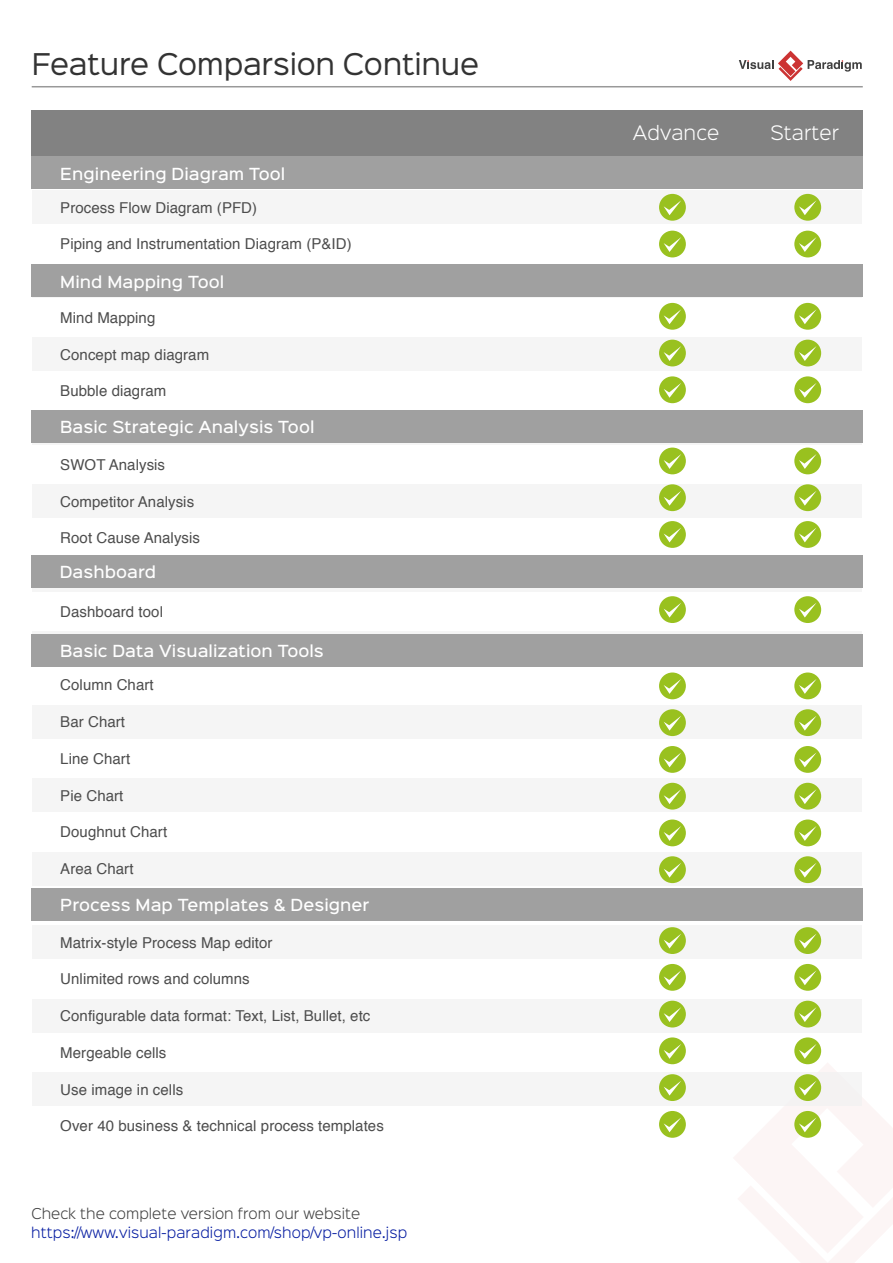
<style>
.page{position:relative;width:893px;height:1263px;background:#fff}
.page>*{position:absolute;margin:0;border:0;box-sizing:border-box;transform-origin:0 0}
.t1{font:27px "Sinkin Sans 400";letter-spacing:-.01em;color:#333}
.t2{font:300 18px "Sinkin Sans 300";letter-spacing:.005em;color:#fff}
.t3{font:15px "Helvetica";letter-spacing:.005em;color:#4d4d4d}
.t4{font:500 15px "Sinkin Sans 500";letter-spacing:.005em;color:#fff}
.t5{font:300 13.5px "Sinkin Sans 300";letter-spacing:.01em;color:#0219a0}
.t6{font:300 13.5px "Sinkin Sans 300";color:#404040}
</style>
<div class="page">
<hr style="left:32px;top:86px;width:831px;height:1px;background:#999">
<svg style="left:739px;top:51px;width:123px;height:30px"></svg>
<div style="left:32px;top:1072px;width:829px;height:34px;background:#f1f1f2"></div>
<div style="left:32px;top:999px;width:829px;height:33px;background:#f1f1f2"></div>
<div style="left:32px;top:925px;width:829px;height:34px;background:#f1f1f2"></div>
<div style="left:32px;top:852px;width:829px;height:33px;background:#f1f1f2"></div>
<div style="left:32px;top:778px;width:829px;height:34px;background:#f1f1f2"></div>
<div style="left:32px;top:705px;width:829px;height:33px;background:#f1f1f2"></div>
<div style="left:32px;top:631px;width:829px;height:34px;background:#f1f1f2"></div>
<div style="left:32px;top:558px;width:829px;height:33px;background:#f1f1f2"></div>
<div style="left:32px;top:484px;width:829px;height:34px;background:#f1f1f2"></div>
<div style="left:32px;top:411px;width:829px;height:33px;background:#f1f1f2"></div>
<div style="left:32px;top:337px;width:829px;height:34px;background:#f1f1f2"></div>
<div style="left:32px;top:190px;width:829px;height:34px;background:#f1f1f2"></div>
<div style="left:659px;top:231px;width:27px;height:26px;background:#99c11f;border-radius:50%"></div>
<svg style="left:664px;top:237px;width:17px;height:15px"></svg>
<div style="left:659px;top:194px;width:27px;height:27px;background:#99c11f;border-radius:50%"></div>
<svg style="left:664px;top:200px;width:17px;height:15px"></svg>
<div style="left:659px;top:521px;width:27px;height:27px;background:#99c11f;border-radius:50%"></div>
<svg style="left:664px;top:528px;width:17px;height:14px"></svg>
<div style="left:659px;top:484px;width:27px;height:27px;background:#99c11f;border-radius:50%"></div>
<svg style="left:664px;top:491px;width:17px;height:15px"></svg>
<div style="left:659px;top:447px;width:27px;height:27px;background:#99c11f;border-radius:50%"></div>
<svg style="left:664px;top:454px;width:17px;height:15px"></svg>
<div style="left:659px;top:596px;width:27px;height:27px;background:#99c11f;border-radius:50%"></div>
<svg style="left:664px;top:603px;width:17px;height:14px"></svg>
<div style="left:659px;top:856px;width:27px;height:27px;background:#99c11f;border-radius:50%"></div>
<svg style="left:664px;top:863px;width:17px;height:15px"></svg>
<div style="left:659px;top:819px;width:27px;height:27px;background:#99c11f;border-radius:50%"></div>
<svg style="left:664px;top:826px;width:17px;height:15px"></svg>
<div style="left:659px;top:783px;width:27px;height:27px;background:#99c11f;border-radius:50%"></div>
<svg style="left:664px;top:789px;width:17px;height:15px"></svg>
<div style="left:659px;top:746px;width:27px;height:27px;background:#99c11f;border-radius:50%"></div>
<svg style="left:664px;top:752px;width:17px;height:15px"></svg>
<div style="left:659px;top:709px;width:27px;height:27px;background:#99c11f;border-radius:50%"></div>
<svg style="left:664px;top:716px;width:17px;height:15px"></svg>
<div style="left:659px;top:672px;width:27px;height:27px;background:#99c11f;border-radius:50%"></div>
<svg style="left:664px;top:679px;width:17px;height:15px"></svg>
<div style="left:794px;top:231px;width:27px;height:26px;background:#99c11f;border-radius:50%"></div>
<svg style="left:799px;top:237px;width:18px;height:15px"></svg>
<div style="left:794px;top:194px;width:27px;height:27px;background:#99c11f;border-radius:50%"></div>
<svg style="left:799px;top:200px;width:18px;height:15px"></svg>
<div style="left:659px;top:376px;width:27px;height:27px;background:#99c11f;border-radius:50%"></div>
<svg style="left:664px;top:383px;width:17px;height:15px"></svg>
<div style="left:659px;top:340px;width:27px;height:26px;background:#99c11f;border-radius:50%"></div>
<svg style="left:664px;top:346px;width:17px;height:15px"></svg>
<div style="left:659px;top:303px;width:27px;height:27px;background:#99c11f;border-radius:50%"></div>
<svg style="left:664px;top:309px;width:17px;height:15px"></svg>
<div style="left:794px;top:376px;width:27px;height:27px;background:#99c11f;border-radius:50%"></div>
<svg style="left:799px;top:383px;width:18px;height:15px"></svg>
<div style="left:794px;top:340px;width:27px;height:26px;background:#99c11f;border-radius:50%"></div>
<svg style="left:799px;top:346px;width:18px;height:15px"></svg>
<div style="left:794px;top:303px;width:27px;height:27px;background:#99c11f;border-radius:50%"></div>
<svg style="left:799px;top:309px;width:18px;height:15px"></svg>
<div style="left:794px;top:521px;width:27px;height:27px;background:#99c11f;border-radius:50%"></div>
<svg style="left:799px;top:527px;width:18px;height:15px"></svg>
<div style="left:794px;top:484px;width:27px;height:27px;background:#99c11f;border-radius:50%"></div>
<svg style="left:799px;top:491px;width:18px;height:15px"></svg>
<div style="left:794px;top:447px;width:27px;height:27px;background:#99c11f;border-radius:50%"></div>
<svg style="left:799px;top:454px;width:18px;height:15px"></svg>
<div style="left:794px;top:596px;width:27px;height:27px;background:#99c11f;border-radius:50%"></div>
<svg style="left:799px;top:603px;width:17px;height:14px"></svg>
<div style="left:794px;top:856px;width:27px;height:27px;background:#99c11f;border-radius:50%"></div>
<svg style="left:799px;top:863px;width:18px;height:15px"></svg>
<div style="left:794px;top:819px;width:27px;height:27px;background:#99c11f;border-radius:50%"></div>
<svg style="left:799px;top:826px;width:18px;height:15px"></svg>
<div style="left:794px;top:783px;width:27px;height:27px;background:#99c11f;border-radius:50%"></div>
<svg style="left:799px;top:789px;width:18px;height:15px"></svg>
<div style="left:794px;top:746px;width:27px;height:27px;background:#99c11f;border-radius:50%"></div>
<svg style="left:799px;top:752px;width:18px;height:15px"></svg>
<div style="left:794px;top:709px;width:27px;height:27px;background:#99c11f;border-radius:50%"></div>
<svg style="left:799px;top:716px;width:18px;height:15px"></svg>
<div style="left:794px;top:672px;width:27px;height:27px;background:#99c11f;border-radius:50%"></div>
<svg style="left:799px;top:679px;width:18px;height:15px"></svg>
<div style="left:659px;top:1111px;width:27px;height:27px;background:#99c11f;border-radius:50%"></div>
<svg style="left:664px;top:1117px;width:17px;height:15px"></svg>
<div style="left:659px;top:1074px;width:27px;height:27px;background:#99c11f;border-radius:50%"></div>
<svg style="left:664px;top:1081px;width:17px;height:14px"></svg>
<div style="left:659px;top:1037px;width:27px;height:27px;background:#99c11f;border-radius:50%"></div>
<svg style="left:664px;top:1044px;width:17px;height:15px"></svg>
<div style="left:659px;top:1001px;width:27px;height:26px;background:#99c11f;border-radius:50%"></div>
<svg style="left:664px;top:1007px;width:17px;height:15px"></svg>
<div style="left:659px;top:964px;width:27px;height:27px;background:#99c11f;border-radius:50%"></div>
<svg style="left:664px;top:970px;width:17px;height:15px"></svg>
<div style="left:659px;top:927px;width:27px;height:27px;background:#99c11f;border-radius:50%"></div>
<svg style="left:664px;top:934px;width:17px;height:14px"></svg>
<svg style="left:794px;top:1037px;width:27px;height:27px"></svg>
<svg style="left:794px;top:1044px;width:68px;height:94px"></svg>
<div style="left:794px;top:1001px;width:27px;height:26px;background:#99c11f;border-radius:50%"></div>
<svg style="left:799px;top:1007px;width:18px;height:15px"></svg>
<div style="left:794px;top:964px;width:27px;height:27px;background:#99c11f;border-radius:50%"></div>
<svg style="left:799px;top:970px;width:18px;height:15px"></svg>
<div style="left:794px;top:927px;width:27px;height:27px;background:#99c11f;border-radius:50%"></div>
<svg style="left:799px;top:934px;width:17px;height:14px"></svg>
<div style="left:31px;top:111px;width:832px;height:46px;background:#828282"></div>
<div style="left:31px;top:156px;width:832px;height:33px;background:#a0a0a0"></div>
<div style="left:31px;top:264px;width:832px;height:33px;background:#a0a0a0"></div>
<div style="left:31px;top:410px;width:832px;height:33px;background:#a0a0a0"></div>
<div style="left:31px;top:555px;width:832px;height:33px;background:#a0a0a0"></div>
<div style="left:31px;top:634px;width:832px;height:32px;background:#a0a0a0"></div>
<div style="left:31px;top:888px;width:832px;height:33px;background:#a0a0a0"></div>
<h1 class="t1" style="left:32px;top:42px;width:449px">Feature Comparsion Continue</h1>
<p class="t4" style="left:60px;top:161px;width:226px">Engineering Diagram Tool</p>
<p class="t3" style="left:60px;top:196px;width:198px">Process Flow Diagram (PFD)</p>
<p class="t3" style="left:60px;top:233px;width:293px">Piping and Instrumentation Diagram (P&amp;ID)</p>
<p class="t4" style="left:60px;top:269px;width:165px">Mind Mapping Tool</p>
<p class="t3" style="left:60px;top:306px;width:97px">Mind Mapping</p>
<p class="t3" style="left:60px;top:343px;width:150px">Concept map diagram</p>
<p class="t3" style="left:60px;top:380px;width:108px">Bubble diagram</p>
<p class="t4" style="left:60px;top:414px;width:256px">Basic Strategic Analysis Tool</p>
<p class="t3" style="left:60px;top:453px;width:106px">SWOT Analysis</p>
<p class="t3" style="left:60px;top:490px;width:135px">Competitor Analysis</p>
<p class="t3" style="left:60px;top:527px;width:141px">Root Cause Analysis</p>
<p class="t4" style="left:60px;top:559px;width:98px">Dashboard</p>
<p class="t3" style="left:60px;top:600px;width:104px">Dashboard tool</p>
<p class="t4" style="left:60px;top:638px;width:265px">Basic Data Visualization Tools</p>
<p class="t3" style="left:60px;top:674px;width:95px">Column Chart</p>
<p class="t3" style="left:60px;top:710px;width:66px">Bar Chart</p>
<p class="t3" style="left:60px;top:747px;width:71px">Line Chart</p>
<p class="t3" style="left:60px;top:784px;width:65px">Pie Chart</p>
<p class="t3" style="left:60px;top:821px;width:108px">Doughnut Chart</p>
<p class="t3" style="left:60px;top:857px;width:75px">Area Chart</p>
<p class="t4" style="left:60px;top:892px;width:311px">Process Map Templates &amp; Designer</p>
<p class="t3" style="left:60px;top:931px;width:214px">Matrix-style Process Map editor</p>
<p class="t3" style="left:60px;top:968px;width:191px">Unlimited rows and columns</p>
<p class="t3" style="left:60px;top:1004px;width:312px">Configurable data format: Text, List, Bullet, etc</p>
<p class="t3" style="left:60px;top:1041px;width:108px">Mergeable cells</p>
<p class="t3" style="left:60px;top:1078px;width:124px">Use image in cells</p>
<p class="t3" style="left:60px;top:1115px;width:325px">Over 40 business &amp; technical process templates</p>
<p class="t6" style="left:31px;top:1202px;width:330px">Check the complete version from our website</p>
<p class="t5" style="left:31px;top:1222px;width:378px">https://www.visual-paradigm.com/shop/vp-online.jsp</p>
<p class="t2" style="left:633px;top:118px;width:88px">Advance</p>
<p class="t2" style="left:770px;top:118px;width:70px">Starter</p>
</div>
